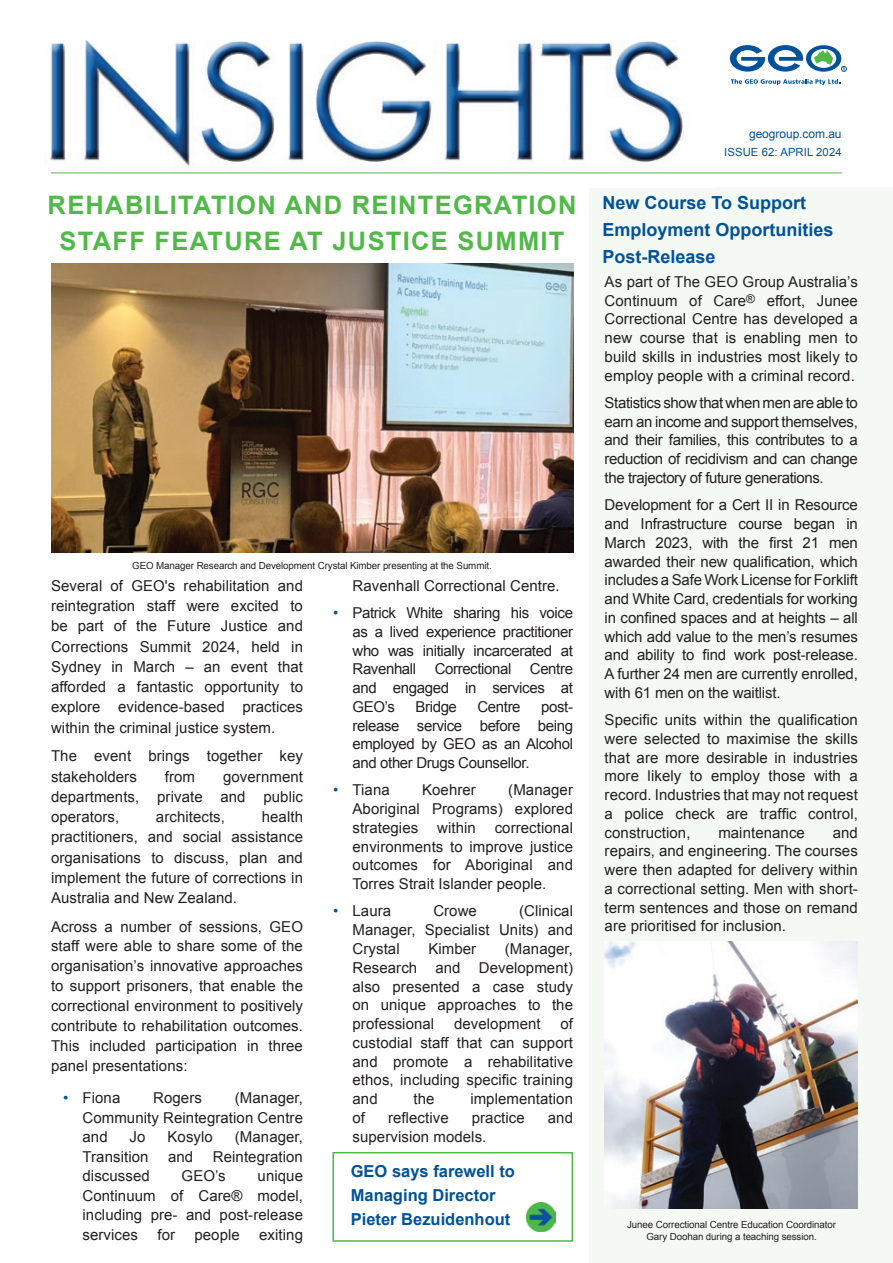
<style>
.page{position:relative;width:893px;height:1263px;background:#fff}
.page>*{position:absolute;margin:0;border:0;box-sizing:border-box;transform-origin:0 0}
.t1{font:700 25.5px/36px "Arial";letter-spacing:.05em;color:#51b948;text-align:center}
.t2{font:700 18px/27px "Arial";color:#01529a}
.t3{font:700 16.5px/24px "Arial";color:#01529a}
.t4{font:15px/18.8px "Arial";letter-spacing:.005em;color:#231f20;text-align:justify}
.body{font:12px "Arial";letter-spacing:-.005em;color:#01529b}
.body-2{font:11.25px "Arial";letter-spacing:.01em;color:#01529b}
.photo_captions{font:9.75px/12px "Arial";letter-spacing:-.01em;color:#231f20;text-align:center}
.s1{color:#01529a}
.s2{color:#01529b}
</style>
<div class="page">
<img style="left:49px;top:40px;width:666px;height:133px">
<svg style="left:731px;top:79px;width:109px;height:6px"></svg>
<svg style="left:730px;top:45px;width:117px;height:27px"></svg>
<div style="left:590px;top:187px;width:303px;height:1076px;background:#f4faf3"></div>
<img style="left:526px;top:1202px;width:30px;height:30px">
<div style="left:332px;top:1152px;width:241px;height:90px;border:2px solid #51b948"></div>
<hr style="left:51px;top:173px;width:791px;height:1px;background:#51b948">
<img style="left:605px;top:942px;width:253px;height:266px">
<img style="left:51px;top:264px;width:522px;height:289px">
<p class="t1" style="left:48px;top:188px;width:530px">REHABILITATION AND REINTEGRATION<br>STAFF FEATURE AT JUSTICE SUMMIT</p>
<p class="photo_captions" style="left:132px;top:560px;width:361px">GEO Manager Research and Development Crystal Kimber presenting at the Summit.</p>
<p class="t4" style="left:51px;top:576px;width:253px;line-height:20.2px">Several of GEO's rehabilitation and reintegration staff were excited to be part of the Future Justice and Corrections Summit 2024, held in Sydney in March – an event that afforded a fantastic opportunity to explore evidence-based practices within the criminal justice system.</p>
<p class="t4" style="left:51px;top:746px;width:253px;line-height:20.2px">The event brings together key stakeholders</p>
<p class="t4" style="left:165px;top:767px;width:32px">from</p>
<p class="t4" style="left:51px;top:766px;width:253px;line-height:20.2px;text-indent:172px">government departments, private and public operators,</p>
<p class="t4" style="left:51px;top:807px;width:253px;line-height:20.2px;text-indent:211px">health practitioners, and social assistance organisations to discuss, plan and implement the future of corrections in Australia and New Zealand.</p>
<p class="t4" style="left:51px;top:916px;width:253px;line-height:19.8px">Across a number of sessions, GEO staff were able to share some of the organisation’s innovative approaches to support prisoners, that enable the correctional environment to positively contribute to rehabilitation outcomes.<br>This included participation in three panel presentations:</p>
<p class="t4" style="left:63px;top:1088px;width:59px"><span class="s1">•</span> Fiona</p>
<p class="t4" style="left:153px;top:1088px;width:50px">Rogers</p>
<p class="t4" style="left:156px;top:808px;width:71px">architects,</p>
<p class="t4" style="left:83px;top:1088px;width:222px;line-height:19.5px;text-indent:152px">(Manager, Community Reintegration Centre and</p>
<p class="t4" style="left:130px;top:1127px;width:17px">Jo</p>
<p class="t4" style="left:168px;top:1127px;width:47px">Kosylo</p>
<p class="t4" style="left:235px;top:1127px;width:70px">(Manager,</p>
<p class="t4" style="left:83px;top:1147px;width:67px">Transition</p>
<p class="t4" style="left:168px;top:1147px;width:27px">and</p>
<p class="t4" style="left:213px;top:1147px;width:92px">Reintegration</p>
<p class="t4" style="left:83px;top:1166px;width:69px">discussed</p>
<p class="t4" style="left:182px;top:1166px;width:46px">GEO’s</p>
<p class="t4" style="left:83px;top:1166px;width:222px;line-height:19.5px;text-indent:175px">unique Continuum of Care® model, including pre- and post-release services</p>
<p class="t4" style="left:157px;top:1225px;width:19px">for</p>
<p class="t4" style="left:194px;top:1225px;width:47px">people</p>
<p class="t4" style="left:259px;top:1225px;width:45px">exiting</p>
<p class="t4" style="left:353px;top:576px;width:209px">Ravenhall Correctional Centre.</p>
<p class="t4" style="left:353px;top:604px;width:222px;text-indent:-20px"><span class="s1">•</span> Patrick White sharing his voice as a lived experience practitioner who was initially incarcerated at Ravenhall Correctional Centre and engaged in services at GEO’s</p>
<p class="t4" style="left:415px;top:697px;width:43px">Bridge</p>
<p class="t4" style="left:477px;top:697px;width:45px">Centre</p>
<p class="t4" style="left:353px;top:697px;width:222px;text-indent:189px">post&shy;release service before being employed by GEO as an Alcohol and other Drugs Counsellor.</p>
<p class="t4" style="left:333px;top:781px;width:58px"><span class="s1">•</span> Tiana</p>
<p class="t4" style="left:422px;top:781px;width:55px">Koehrer</p>
<p class="t4" style="left:353px;top:781px;width:222px;text-indent:156px">(Manager Aboriginal Programs) explored strategies</p>
<p class="t4" style="left:353px;top:818px;width:222px;text-indent:142px">correctional environments to improve justice outcomes for Aboriginal and Torres Strait Islander people.</p>
<p class="t4" style="left:333px;top:902px;width:60px"><span class="s2">•</span> Laura</p>
<p class="t4" style="left:433px;top:902px;width:45px">Crowe</p>
<p class="t4" style="left:437px;top:818px;width:40px">within</p>
<p class="t4" style="left:353px;top:902px;width:222px;text-indent:167px">(Clinical Manager, Specialist Units) and Crystal</p>
<p class="t4" style="left:353px;top:939px;width:222px;text-indent:152px">(Manager, Research and Development) also presented a case study on unique approaches to the professional</p>
<p class="t4" style="left:428px;top:939px;width:49px">Kimber</p>
<p class="t4" style="left:353px;top:1014px;width:222px;text-indent:208px">of custodial staff that can support and promote a rehabilitative ethos, including specific training and</p>
<p class="t4" style="left:454px;top:1014px;width:88px">development</p>
<p class="t4" style="left:413px;top:1089px;width:22px">the</p>
<p class="t4" style="left:470px;top:1089px;width:104px">implementation</p>
<p class="t4" style="left:353px;top:1108px;width:14px">of</p>
<p class="t4" style="left:388px;top:1108px;width:62px">reflective</p>
<p class="t4" style="left:472px;top:1108px;width:55px">practice</p>
<p class="t4" style="left:548px;top:1108px;width:27px">and</p>
<p class="t4" style="left:353px;top:1127px;width:135px">supervision models.</p>
<p class="t3" style="left:351px;top:1160px;width:166px">GEO says farewell to<br>Managing Director<br>Pieter Bezuidenhout</p>
<p class="body" style="left:749px;top:125px;width:94px">geogroup.com.au</p>
<p class="body-2" style="left:724px;top:144px;width:119px">ISSUE 62: APRIL 2024</p>
<p class="t2" style="left:602px;top:189px;width:233px">New Course To Support<br>Employment Opportunities<br>Post-Release</p>
<p class="t4" style="left:605px;top:272px;width:255px">As part of The GEO Group Australia’s Continuum of Care<sup>®</sup> effort, Junee Correctional Centre has developed a new course that is enabling men to build skills in industries most likely to employ people with a criminal record.</p>
<p class="t4" style="left:605px;top:393px;width:255px">Statistics show that when men are able to earn an income and support themselves, and their families, this contributes to a reduction of recidivism and can change the trajectory of future generations.</p>
<p class="t4" style="left:605px;top:496px;width:255px">Development for a Cert II in Resource and Infrastructure course began in March 2023, with the first 21 men awarded their new qualification, which includes a Safe Work License for Forklift and White Card, credentials for working in confined spaces and at heights – all which add value to the men’s resumes and ability to find work post-release.<br>A further 24 men are currently enrolled, with 61 men on the waitlist.</p>
<p class="t4" style="left:605px;top:710px;width:255px">Specific units within the qualification were selected to maximise the skills that are more desirable in industries more likely to employ those with a record. Industries that may not request a police check are traffic control, construction,</p>
<p class="t4" style="left:605px;top:823px;width:255px;text-indent:228px">and repairs, and engineering. The courses were then adapted for delivery within a correctional setting. Men with short&shy;term sentences and those on remand are prioritised for inclusion.</p>
<p class="t4" style="left:718px;top:823px;width:88px">maintenance</p>
<p class="photo_captions" style="left:627px;top:1219px;width:211px">Junee Correctional Centre Education Coordinator<br>Gary Doohan during a teaching session.</p>
</div>
